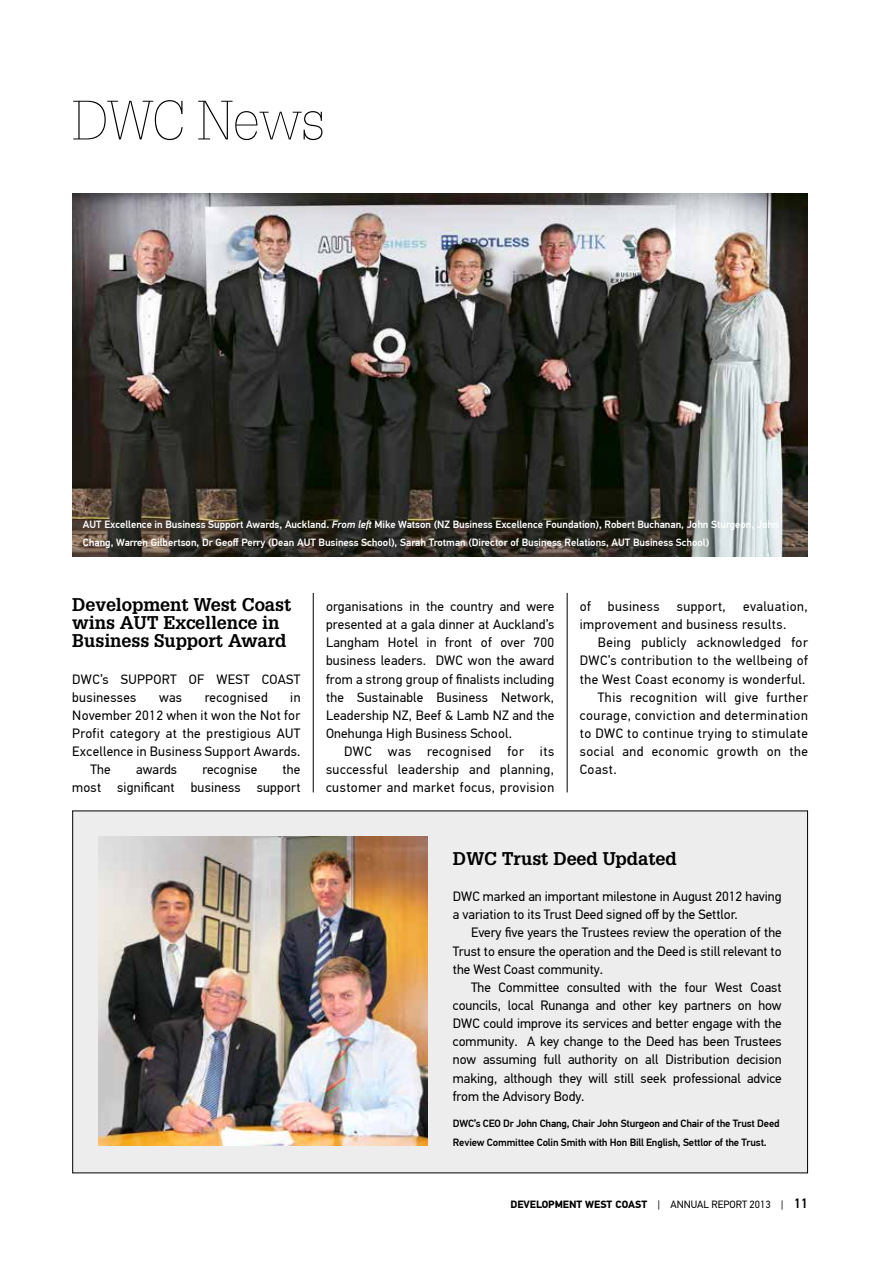
<style>
.page{position:relative;width:893px;height:1263px;background:#fff}
.page>*{position:absolute;margin:0;border:0;box-sizing:border-box;transform-origin:0 0}
.t1{font:100 54px "Glypha";letter-spacing:-.01em;color:#000}
.t2{font:700 18px/18.1px "Glypha";letter-spacing:-.005em;color:#000}
.t3{font:13.5px/18.1px "PF Din Text Pro";letter-spacing:.025em;color:#000;text-align:justify}
.t4{font:13.5px/18.1px "PF Din Text Pro";color:#000}
.t5{font:500 10.5px/18.1px "PF Din Text Pro";color:#fff}
.t6{font:500 10.5px/18.1px "PF Din Text Pro";letter-spacing:-.015em;color:#000}
.t7{font:700 10.5px "PF Din Text Pro";color:#000}
.s1{font-style:italic}
.s2{font-weight:400}
.s3{font-weight:500;font-size:13.5px}
</style>
<div class="page">
<hr style="left:313px;top:593px;width:1px;height:199px;background:#000">
<hr style="left:567px;top:593px;width:1px;height:199px;background:#000">
<div style="left:73px;top:811px;width:734px;height:362px;background:#ededed"></div>
<img style="left:99px;top:836px;width:328px;height:309px">
<img style="left:73px;top:194px;width:735px;height:363px">
<h1 class="t1" style="left:72px;top:89px;width:254px">DWC News</h1>
<p class="t5" style="left:83px;top:515px;width:697px">AUT Excellence in Business Support Awards, Auckland. <span class="s1">From left</span> Mike Watson (NZ Business Excellence Foundation), Robert Buchanan, John Sturgeon, John<br>Chang, Warren Gilbertson, Dr Geoff Perry (Dean AUT Business School), Sarah Trotman (Director of Business Relations, AUT Business School)</p>
<h2 class="t2" style="left:72px;top:595px;width:221px">Development West Coast wins AUT Excellence in<br>Business Support Award</h2>
<p class="t3" style="left:72px;top:670px;width:230px">DWC’s SUPPORT OF WEST COAST businesses</p>
<p class="t3" style="left:159px;top:688px;width:25px">was</p>
<p class="t3" style="left:205px;top:688px;width:64px">recognised</p>
<p class="t3" style="left:290px;top:688px;width:12px">in</p>
<p class="t3" style="left:72px;top:706px;width:230px">November 2012 when it won the Not for</p>
<p class="t3" style="left:72px;top:724px;width:230px">Profit category at the prestigious AUT</p>
<p class="t3" style="left:72px;top:742px;width:230px">Excellence in Business Support Awards.</p>
<p class="t3" style="left:90px;top:761px;width:22px">The</p>
<p class="t3" style="left:136px;top:761px;width:43px">awards</p>
<p class="t3" style="left:202px;top:761px;width:56px">recognise</p>
<p class="t3" style="left:72px;top:761px;width:230px;text-align:right">the<br>most significant business support</p>
<p class="t3" style="left:326px;top:597px;width:230px">organisations in the country and were presented at a gala dinner at Auckland’s Langham Hotel in front of over 700 business leaders. DWC won the award from a strong group of finalists including the Sustainable Business Network, Leadership NZ, Beef &amp; Lamb NZ and the Onehunga High Business School.</p>
<p class="t3" style="left:326px;top:742px;width:230px;text-indent:18px">DWC was recognised for its successful leadership and planning, customer and market focus, provision</p>
<p class="t3" style="left:580px;top:597px;width:13px">of</p>
<p class="t3" style="left:608px;top:597px;width:53px">business</p>
<p class="t3" style="left:677px;top:597px;width:51px">support,</p>
<p class="t3" style="left:580px;top:597px;width:230px;text-indent:163px">evaluation, improvement and business results.</p>
<p class="t3" style="left:598px;top:634px;width:212px">Being publicly acknowledged for</p>
<p class="t3" style="left:580px;top:652px;width:230px">DWC’s contribution to the wellbeing of</p>
<p class="t3" style="left:580px;top:670px;width:227px">the West Coast economy is wonderful.</p>
<p class="t3" style="left:598px;top:688px;width:212px">This recognition will give further</p>
<p class="t3" style="left:580px;top:706px;width:230px">courage, conviction and determination</p>
<p class="t3" style="left:580px;top:724px;width:230px">to DWC to continue trying to stimulate</p>
<p class="t3" style="left:580px;top:742px;width:230px">social and economic growth on the</p>
<p class="t3" style="left:580px;top:760px;width:39px">Coast.</p>
<h2 class="t2" style="left:453px;top:849px;width:225px">DWC Trust Deed Updated</h2>
<p class="t4" style="left:453px;top:888px;width:330px">DWC marked an important milestone in August 2012 having a variation to its Trust Deed signed off by the Settlor.</p>
<p class="t3" style="left:453px;top:924px;width:330px;text-indent:18px">Every five years the Trustees review the operation of the Trust to ensure the operation and the Deed is still relevant to the West Coast community.</p>
<p class="t3" style="left:453px;top:978px;width:330px;text-indent:18px">The Committee consulted with the four West Coast councils, local Runanga and other key partners on how DWC could improve its services and better engage with the community. A key change to the Deed has been Trustees now assuming full authority on all Distribution decision making, although they will still seek professional advice from the Advisory Body.</p>
<p class="t6" style="left:453px;top:1115px;width:328px">DWC’s CEO Dr John Chang, Chair John Sturgeon and Chair of the Trust Deed<br>Review Committee Colin Smith with Hon Bill English, Settlor of the Trust.</p>
<p class="t7" style="left:511px;top:1198px;width:299px">DEVELOPMENT WEST COAST <span class="s2">| ANNUAL REPORT 2013 |</span> <span class="s3">11</span></p>
</div>
